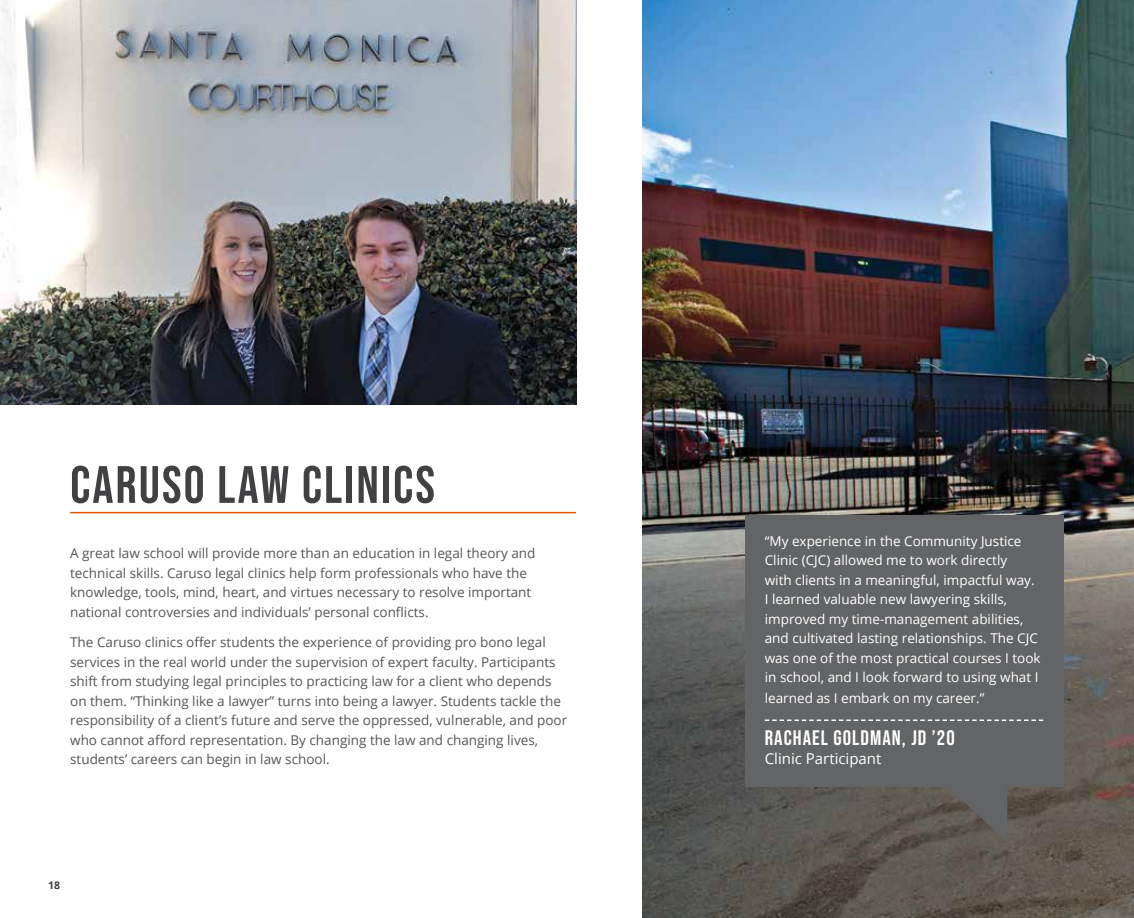
<style>
.page{position:relative;width:1134px;height:918px;background:#fff}
.page>*{position:absolute;margin:0;border:0;box-sizing:border-box;transform-origin:0 0}
.t1{font:52.5px "Bebas Neue";letter-spacing:.04em;color:#414042}
.t2{font:21px "Bebas Neue";letter-spacing:.05em;color:#fff}
.t3{font:15px "Open Sans";color:#fff}
.t4{font:13.5px/19.5px "Open Sans";color:#565659}
.t5{font:13.5px/19.5px "Open Sans";color:#fff}
.t6{font:700 10.5px "Open Sans";color:#414042}
</style>
<div class="page">
<img style="left:642px;top:0;width:492px;height:918px">
<img style="left:0;top:0;width:576px;height:405px">
<div style="left:745px;top:515px;width:319px;height:272px;background:#636466"></div>
<svg style="left:765px;top:720px;width:278px;height:1px"></svg>
<svg style="left:948px;top:787px;width:59px;height:56px;background:#605e5a"></svg>
<hr style="left:70px;top:512px;width:506px;height:1px;background:#e65300">
<h1 class="t1" style="left:70px;top:455px;width:366px">CARUSO LAW CLINICS</h1>
<p class="t4" style="left:70px;top:543px;width:467px">A great law school will provide more than an education in legal theory and technical skills. Caruso legal clinics help form professionals who have the knowledge, tools, mind, heart, and virtues necessary to resolve important national controversies and individuals’ personal conflicts.</p>
<p class="t4" style="left:70px;top:632px;width:499px">The Caruso clinics offer students the experience of providing pro bono legal services in the real world under the supervision of expert faculty. Participants shift from studying legal principles to practicing law for a client who depends on them. “Thinking like a lawyer” turns into being a lawyer. Students tackle the responsibility of a client’s future and serve the oppressed, vulnerable, and poor who cannot afford representation. By changing the law and changing lives, students’ careers can begin in law school.</p>
<p class="t6" style="left:48px;top:877px;width:13px">18</p>
<p class="t5" style="left:765px;top:531px;width:277px">“My experience in the Community Justice Clinic (CJC) allowed me to work directly<br>with clients in a meaningful, impactful way.<br>I learned valuable new lawyering skills, improved my time-management abilities, and cultivated lasting relationships. The CJC was one of the most practical courses I took in school, and I look forward to using what I</p>
<p class="t5" style="left:765px;top:688px;width:221px">learned as I embark on my career.”</p>
<h2 class="t2" style="left:765px;top:726px;width:191px">RACHAEL GOLDMAN, JD ’20</h2>
<p class="t3" style="left:765px;top:749px;width:118px">Clinic Participant</p>
</div>
